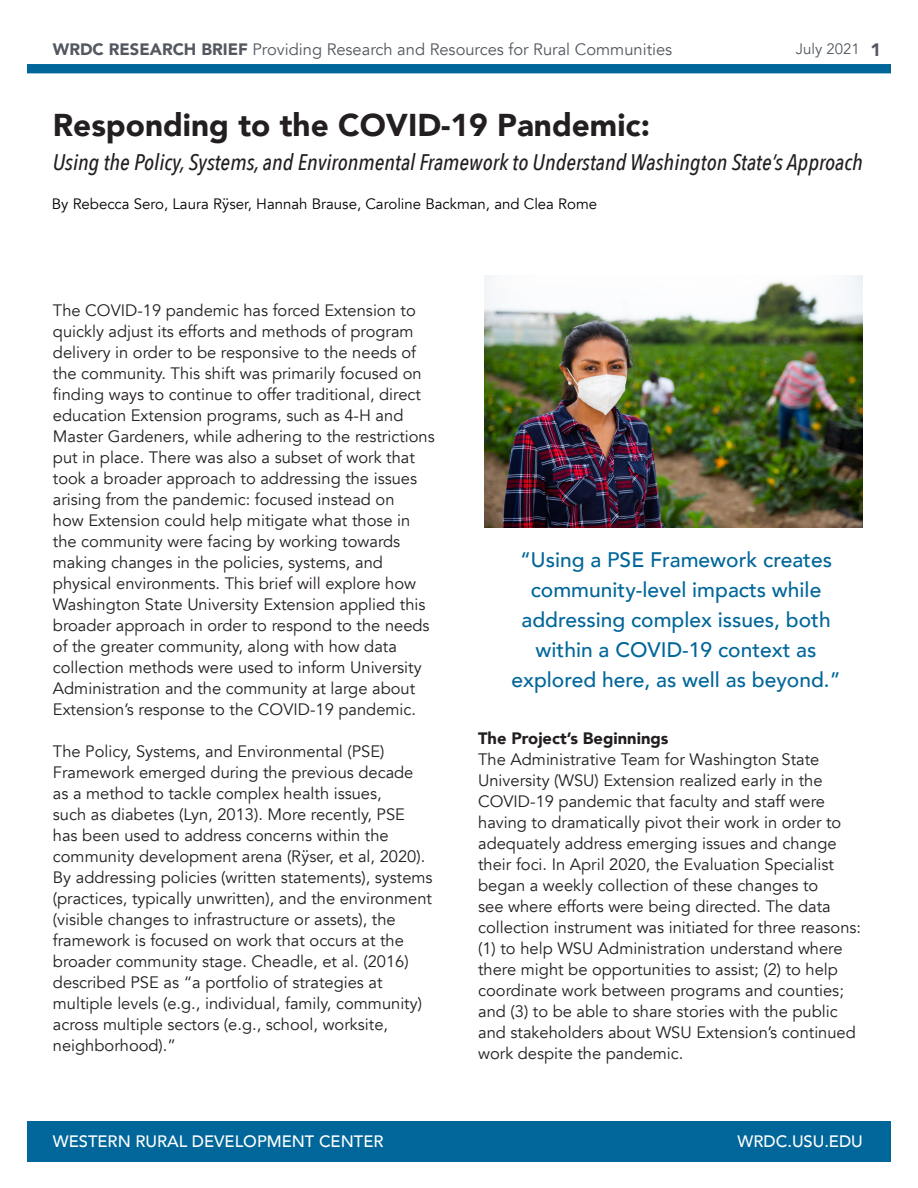
<style>
.page{position:relative;width:918px;height:1188px;background:#fff}
.page>*{position:absolute;margin:0;border:0;box-sizing:border-box;transform-origin:0 0}
.t1{font:900 31.5px "Avenir";color:#231f20}
.t2{font:italic 500 22.5px "Avenir Next Condensed";color:#231f20}
.t3{font:500 21px/30px "Avenir";color:#01669a;text-align:center}
.t4{font:900 18px "Avenir";color:#535860}
.t5{font:16.5px/21px "Avenir";color:#231f20}
.t6{font:16.5px "Avenir";color:#535860}
.t7{font:500 16.5px "Avenir";color:#fff}
.t8{font:900 16.5px "Avenir";color:#231f20}
.t9{font:15px "Avenir";color:#000}
.t10{font:15px "Avenir";color:#535860}
.s1{font-weight:900}
</style>
<div class="page">
<div style="left:27px;top:1121px;width:864px;height:41px;background:#01669a"></div>
<div style="left:27px;top:64px;width:864px;height:9px;background:#01669a"></div>
<img style="left:485px;top:275px;width:378px;height:252px">
<p class="t6" style="left:53px;top:40px;width:621px"><span class="s1">WRDC RESEARCH BRIEF</span> Providing Research and Resources for Rural Communities</p>
<p class="t10" style="left:796px;top:40px;width:65px">July 2021</p>
<p class="t4" style="left:871px;top:34px;width:12px">1</p>
<p class="t1" style="left:53px;top:98px;width:599px">Responding to the COVID-19 Pandemic:</p>
<p class="t2" style="left:53px;top:149px;width:811px">Using the Policy, Systems, and Environmental Framework to Understand Washington State’s Approach</p>
<p class="t9" style="left:52px;top:195px;width:547px">By Rebecca Sero, Laura Rÿser, Hannah Brause, Caroline Backman, and Clea Rome</p>
<p class="t5" style="left:53px;top:300px;width:383px">The COVID-19 pandemic has forced Extension to quickly adjust its efforts and methods of program delivery in order to be responsive to the needs of the community. This shift was primarily focused on finding ways to continue to offer traditional, direct education Extension programs, such as 4-H and Master Gardeners, while adhering to the restrictions put in place. There was also a subset of work that took a broader approach to addressing the issues arising from the pandemic: focused instead on<br>how Extension could help mitigate what those in the community were facing by working towards making changes in the policies, systems, and physical environments. This brief will explore how Washington State University Extension applied this broader approach in order to respond to the needs of the greater community, along with how data collection methods were used to inform University Administration and the community at large about Extension’s response to the COVID-19 pandemic.</p>
<p class="t5" style="left:53px;top:741px;width:381px">The Policy, Systems, and Environmental (PSE)<br>Framework emerged during the previous decade as a method to tackle complex health issues,<br>such as diabetes (Lyn, 2013). More recently, PSE has been used to address concerns within the community development arena (Rÿser, et al, 2020).<br>By addressing policies (written statements), systems (practices, typically unwritten), and the environment (visible changes to infrastructure or assets), the framework is focused on work that occurs at the broader community stage. Cheadle, et al. (2016) described PSE as “a portfolio of strategies at multiple levels (e.g., individual, family, community) across multiple sectors (e.g., school, worksite, neighborhood).”</p>
<p class="t7" style="left:53px;top:1127px;width:332px">WESTERN RURAL DEVELOPMENT CENTER</p>
<p class="t3" style="left:520px;top:544px;width:313px">“Using a PSE Framework creates community-level impacts while addressing complex issues, both</p>
<p class="t3" style="left:536px;top:634px;width:282px">within a COVID-19 context as</p>
<p class="t3" style="left:512px;top:664px;width:331px">explored here, as well as beyond.”</p>
<p class="t8" style="left:478px;top:724px;width:192px">The Project’s Beginnings</p>
<p class="t5" style="left:478px;top:749px;width:385px">The Administrative Team for Washington State University (WSU) Extension realized early in the COVID-19 pandemic that faculty and staff were having to dramatically pivot their work in order to adequately address emerging issues and change their foci. In April 2020, the Evaluation Specialist began a weekly collection of these changes to<br>see where efforts were being directed. The data collection instrument was initiated for three reasons: (1) to help WSU Administration understand where there might be opportunities to assist; (2) to help coordinate work between programs and counties; and (3) to be able to share stories with the public and stakeholders about WSU Extension’s continued work despite the pandemic.</p>
<p class="t7" style="left:738px;top:1127px;width:127px">WRDC.USU.EDU</p>
</div>
